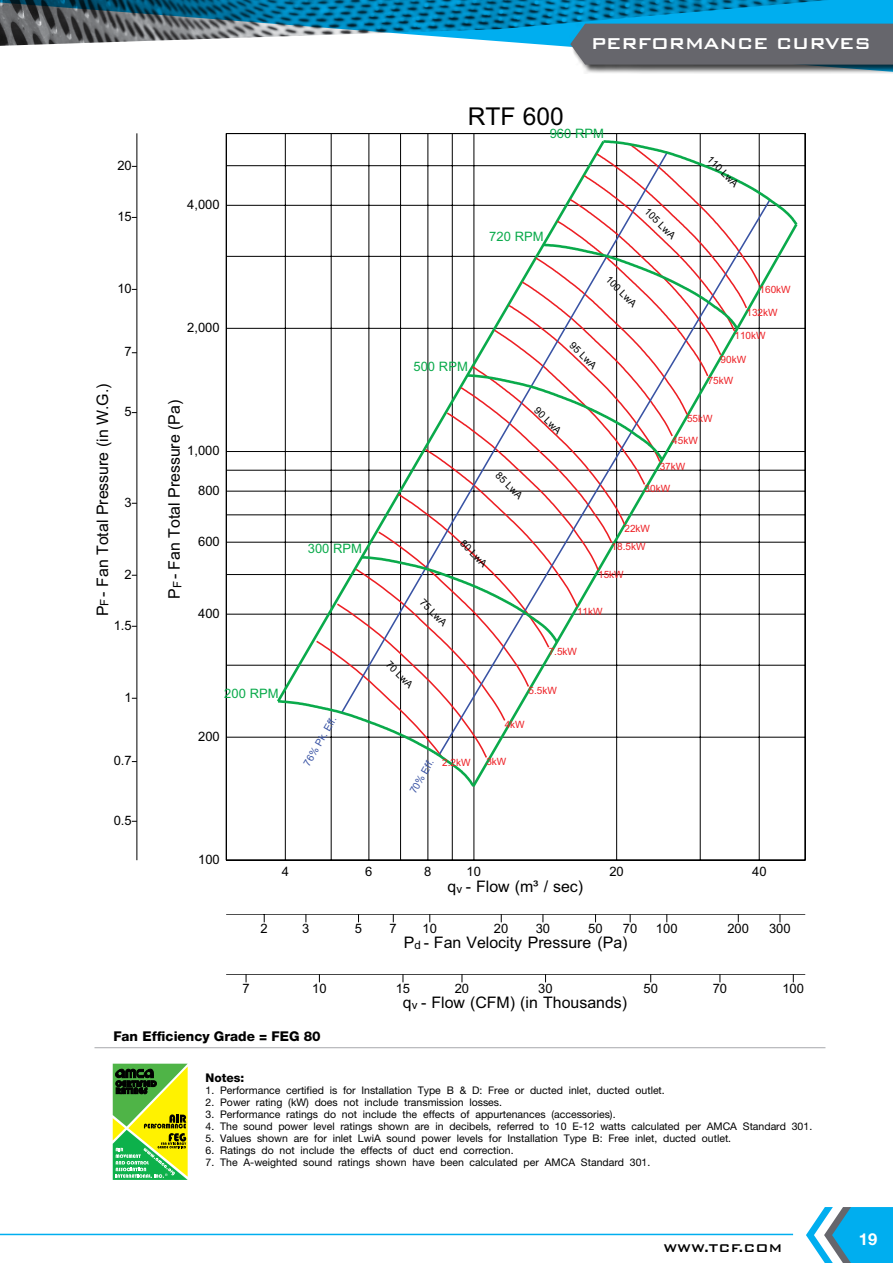
<style>
.page{position:relative;width:893px;height:1263px;background:#fff}
.page>*{position:absolute;margin:0;border:0;box-sizing:border-box;transform-origin:0 0}
.t1{font:24.6px "Arial";color:#000}
.t2{font:500 21px "Bank Gothic BT";letter-spacing:-.03em;color:#fff}
.t3{font:700 16.5px "Helvetica Neue";color:#fff}
.t4{font:15.9px "Arial";color:#000}
.t5{font:500 15px "Bank Gothic BT";color:#000}
.t6{font:800 13.5px "Helvetica Neue";color:#000}
.t7{font:12.9px "Arial";color:#000}
.t8{font:12.9px "Arial";color:#0aaa4b}
.t9{font:800 12px "Helvetica Neue";color:#000}
.t10{font:11.55px "Arial";color:#000}
.t11{font:10.5px "Helvetica Neue";color:#000}
.t12{font:10.05px "Arial";color:#ed1f24}
.t13{font:10.05px "Arial";color:#000}
.t14{font:10.05px "Arial";color:#3953a4}
.s1{font-size:11.55px}
</style>
<div class="page">
<svg style="left:0;top:0;width:893px;height:47px;background:#3b8eae"></svg>
<div style="left:570px;top:23px;width:323px;height:51px;background:#000;opacity:.75"></div>
<div style="left:570px;top:24px;width:323px;height:41px;background:#66666c"></div>
<svg style="left:806px;top:1207px;width:87px;height:56px"></svg>
<hr style="left:0;top:1234px;width:793px;height:1px;background:#00aeef">
<hr style="left:94px;top:1047px;width:731px;height:1px;background:#a7a9ac">
<svg style="left:113px;top:1064px;width:75px;height:116px;background:#86b839"></svg>
<hr style="left:285px;top:133px;width:1px;height:727px;background:#000">
<hr style="left:331px;top:133px;width:1px;height:727px;background:#000">
<hr style="left:369px;top:133px;width:1px;height:727px;background:#000">
<hr style="left:400px;top:133px;width:1px;height:727px;background:#000">
<hr style="left:428px;top:133px;width:1px;height:727px;background:#000">
<hr style="left:452px;top:133px;width:1px;height:727px;background:#000">
<hr style="left:474px;top:133px;width:1px;height:727px;background:#000">
<hr style="left:616px;top:133px;width:1px;height:727px;background:#000">
<hr style="left:700px;top:133px;width:1px;height:727px;background:#000">
<hr style="left:759px;top:133px;width:1px;height:727px;background:#000">
<hr style="left:805px;top:133px;width:1px;height:727px;background:#000">
<hr style="left:226px;top:860px;width:579px;height:1px;background:#000">
<hr style="left:226px;top:737px;width:579px;height:1px;background:#000">
<hr style="left:226px;top:665px;width:579px;height:1px;background:#000">
<hr style="left:226px;top:614px;width:579px;height:1px;background:#000">
<hr style="left:226px;top:574px;width:579px;height:1px;background:#000">
<hr style="left:226px;top:542px;width:579px;height:1px;background:#000">
<hr style="left:226px;top:515px;width:579px;height:1px;background:#000">
<hr style="left:226px;top:491px;width:579px;height:1px;background:#000">
<hr style="left:226px;top:470px;width:579px;height:1px;background:#000">
<hr style="left:226px;top:451px;width:579px;height:1px;background:#000">
<hr style="left:226px;top:328px;width:579px;height:1px;background:#000">
<hr style="left:226px;top:256px;width:579px;height:1px;background:#000">
<hr style="left:226px;top:205px;width:579px;height:1px;background:#000">
<hr style="left:226px;top:165px;width:579px;height:1px;background:#000">
<hr style="left:226px;top:859px;width:579px;height:1px;background:#000">
<hr style="left:804px;top:133px;width:1px;height:727px;background:#000">
<hr style="left:226px;top:133px;width:579px;height:1px;background:#000">
<hr style="left:226px;top:133px;width:1px;height:727px;background:#000">
<svg style="left:275px;top:139px;width:525px;height:651px"></svg>
<hr style="left:226px;top:914px;width:579px;height:1px;background:#000">
<hr style="left:226px;top:974px;width:579px;height:1px;background:#000">
<hr style="left:137px;top:133px;width:1px;height:727px;background:#000">
<h1 class="t1" style="left:468px;top:100px;width:97px">RTF 600</h1>
<h2 class="t2" style="left:591px;top:32px;width:282px">PERFORMANCE CURVES</h2>
<p class="t7" style="left:117px;top:157px;width:16px">20</p>
<p class="t7" style="left:117px;top:208px;width:16px">15</p>
<p class="t7" style="left:117px;top:280px;width:16px">10</p>
<h3 class="t4" style="left:92px;top:616px;width:234px;rotate:-90deg">P - Fan Total Pressure (in W.G.)</h3>
<p class="t10" style="left:97px;top:606px;width:9px;rotate:-90deg">F</p>
<p class="t7" style="left:125px;top:343px;width:9px">7</p>
<p class="t7" style="left:125px;top:403px;width:9px">5</p>
<p class="t7" style="left:125px;top:494px;width:9px">3</p>
<p class="t7" style="left:125px;top:566px;width:9px">2</p>
<p class="t7" style="left:114px;top:617px;width:20px">1.5</p>
<p class="t7" style="left:125px;top:689px;width:9px">1</p>
<p class="t7" style="left:114px;top:752px;width:20px">0.7</p>
<p class="t7" style="left:114px;top:812px;width:20px">0.5</p>
<p class="t7" style="left:187px;top:196px;width:34px">4,000</p>
<p class="t7" style="left:187px;top:319px;width:34px">2,000</p>
<h3 class="t4" style="left:164px;top:599px;width:201px;rotate:-90deg">P - Fan Total Pressure (Pa)</h3>
<p class="t7" style="left:187px;top:442px;width:34px">1,000</p>
<p class="t7" style="left:198px;top:482px;width:23px">800</p>
<p class="t7" style="left:198px;top:533px;width:23px">600</p>
<p class="t10" style="left:170px;top:588px;width:9px;rotate:-90deg">F</p>
<p class="t7" style="left:198px;top:605px;width:23px">400</p>
<p class="t8" style="left:224px;top:684px;width:56px">200 RPM</p>
<p class="t7" style="left:198px;top:728px;width:23px">200</p>
<p class="t7" style="left:198px;top:851px;width:23px">100</p>
<p class="t8" style="left:308px;top:540px;width:56px">300 RPM</p>
<p class="t14" style="left:301px;top:762px;width:57px;rotate:-60deg">76% Pk. Eff.</p>
<p class="t8" style="left:414px;top:358px;width:56px">500 RPM</p>
<p class="t8" style="left:550px;top:125px;width:56px">960 RPM</p>
<p class="t8" style="left:489px;top:228px;width:56px">720 RPM</p>
<p class="t13" style="left:651px;top:205px;width:41px;rotate:45deg">105 LwA</p>
<p class="t13" style="left:612px;top:273px;width:41px;rotate:45deg">100 LwA</p>
<p class="t13" style="left:576px;top:339px;width:35px;rotate:45deg">95 LwA</p>
<p class="t13" style="left:714px;top:153px;width:41px;rotate:45deg">110 LwA</p>
<p class="t12" style="left:760px;top:283px;width:33px">160kW</p>
<p class="t12" style="left:746px;top:306px;width:33px">132kW</p>
<p class="t12" style="left:734px;top:329px;width:33px">110kW</p>
<p class="t12" style="left:721px;top:353px;width:27px">90kW</p>
<p class="t12" style="left:708px;top:374px;width:27px">75kW</p>
<p class="t13" style="left:541px;top:404px;width:35px;rotate:45deg">90 LwA</p>
<p class="t13" style="left:502px;top:469px;width:35px;rotate:45deg">85 LwA</p>
<p class="t12" style="left:687px;top:412px;width:27px">55kW</p>
<p class="t12" style="left:672px;top:434px;width:27px">45kW</p>
<p class="t12" style="left:660px;top:459px;width:27px">37kW</p>
<p class="t12" style="left:644px;top:482px;width:27px">30kW</p>
<p class="t12" style="left:624px;top:522px;width:27px">22kW</p>
<p class="t13" style="left:466px;top:537px;width:35px;rotate:45deg">80 LwA</p>
<p class="t13" style="left:426px;top:596px;width:35px;rotate:45deg">75 LwA</p>
<p class="t13" style="left:392px;top:658px;width:35px;rotate:45deg">70 LwA</p>
<p class="t12" style="left:612px;top:540px;width:36px">18.5kW</p>
<p class="t12" style="left:598px;top:568px;width:27px">15kW</p>
<p class="t12" style="left:577px;top:604px;width:27px">11kW</p>
<p class="t12" style="left:549px;top:645px;width:30px">7.5kW</p>
<p class="t12" style="left:528px;top:684px;width:30px">5.5kW</p>
<p class="t12" style="left:505px;top:718px;width:22px">4kW</p>
<p class="t14" style="left:407px;top:789px;width:39px;rotate:-60deg">70% Eff.</p>
<p class="t12" style="left:442px;top:755px;width:30px">2.2kW</p>
<p class="t12" style="left:486px;top:755px;width:22px">3kW</p>
<p class="t7" style="left:282px;top:863px;width:9px">4</p>
<p class="t7" style="left:365px;top:863px;width:9px">6</p>
<p class="t7" style="left:424px;top:863px;width:9px">8</p>
<p class="t7" style="left:467px;top:863px;width:16px">10</p>
<p class="t7" style="left:609px;top:863px;width:16px">20</p>
<p class="t7" style="left:752px;top:863px;width:16px">40</p>
<h3 class="t4" style="left:447px;top:876px;width:137px">q - Flow (m³ / sec)</h3>
<p class="t10" style="left:457px;top:881px;width:7px">v</p>
<p class="t7" style="left:261px;top:920px;width:9px">2</p>
<p class="t7" style="left:302px;top:920px;width:9px">3</p>
<p class="t7" style="left:355px;top:920px;width:9px">5</p>
<p class="t7" style="left:390px;top:920px;width:9px">7</p>
<p class="t7" style="left:422px;top:920px;width:16px">10</p>
<p class="t7" style="left:494px;top:920px;width:16px">20</p>
<p class="t7" style="left:536px;top:920px;width:16px">30</p>
<p class="t7" style="left:588px;top:920px;width:16px">50</p>
<p class="t7" style="left:623px;top:920px;width:16px">70</p>
<p class="t7" style="left:656px;top:920px;width:23px">100</p>
<p class="t7" style="left:727px;top:920px;width:23px">200</p>
<p class="t7" style="left:769px;top:920px;width:23px">300</p>
<h3 class="t4" style="left:404px;top:932px;width:225px">P -<span class="s1">d</span> Fan Velocity Pressure (Pa)</h3>
<p class="t7" style="left:242px;top:980px;width:9px">7</p>
<p class="t7" style="left:312px;top:980px;width:16px">10</p>
<p class="t7" style="left:396px;top:980px;width:16px">15</p>
<p class="t7" style="left:455px;top:980px;width:16px">20</p>
<p class="t7" style="left:538px;top:980px;width:16px">30</p>
<p class="t7" style="left:643px;top:980px;width:16px">50</p>
<p class="t7" style="left:713px;top:980px;width:16px">70</p>
<p class="t7" style="left:782px;top:980px;width:23px">100</p>
<h3 class="t4" style="left:403px;top:992px;width:226px">q -<span class="s1">v</span> Flow (CFM) (in Thousands)</h3>
<p class="t6" style="left:113px;top:1028px;width:209px">Fan Efficiency Grade = FEG 80</p>
<p class="t9" style="left:206px;top:1071px;width:40px">Notes:</p>
<p class="t11" style="left:206px;top:1084px;width:461px">1. Performance certified is for Installation Type B &amp; D: Free or ducted inlet, ducted outlet.</p>
<p class="t11" style="left:206px;top:1096px;width:298px">2. Power rating (kW) does not include transmission losses.</p>
<p class="t11" style="left:206px;top:1108px;width:411px">3. Performance ratings do not include the effects of appurtenances (accessories).</p>
<p class="t11" style="left:206px;top:1120px;width:608px">4. The sound power level ratings shown are in decibels, referred to 10 E-12 watts calculated per AMCA Standard 301.</p>
<p class="t11" style="left:206px;top:1132px;width:527px">5. Values shown are for inlet LwiA sound power levels for Installation Type B: Free inlet, ducted outlet.</p>
<p class="t11" style="left:206px;top:1144px;width:310px">6. Ratings do not include the effects of duct end correction.</p>
<p class="t11" style="left:206px;top:1156px;width:446px">7. The A-weighted sound ratings shown have been calculated per AMCA Standard 301.</p>
<h3 class="t5" style="left:663px;top:1240px;width:121px">WWW.TCF.COM</h3>
<h3 class="t3" style="left:859px;top:1228px;width:20px">19</h3>
</div>
